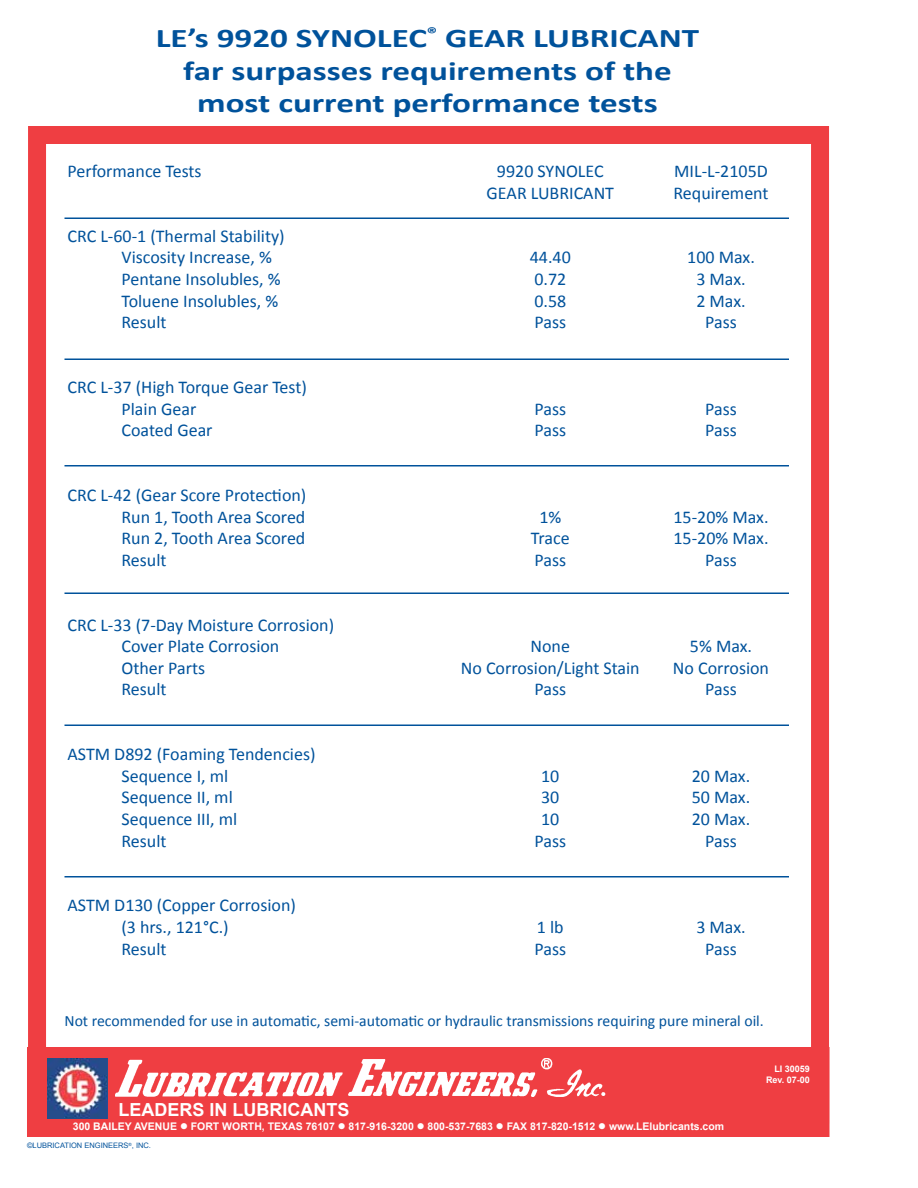
<style>
.page{position:relative;width:918px;height:1188px;background:#fff}
.page>*{position:absolute;margin:0;border:0;box-sizing:border-box;transform-origin:0 0}
.t1{font:700 27px/32.4px "Calibri";color:#00529b;text-align:center;scale:1.3 1}
.t2{font:18px/21.6px "Calibri";color:#00529b}
.t3{font:700 18px "Arial";color:#fff}
.t4{font:15.75px "Calibri";color:#00529b}
.t5{font:700 10.5px "Arial";color:#fff}
.t6{font:700 9px/10.8px "Arial";color:#fff;text-align:right}
.t7{font:7.5px "Arial";color:#00529b}
</style>
<div class="page">
<div style="left:28px;top:126px;width:801px;height:998px;border:18px solid #ef3e42"></div>
<hr style="left:64px;top:218px;width:725px;height:1px;background:#00529b">
<hr style="left:64px;top:358px;width:725px;height:2px;background:#00529b">
<hr style="left:64px;top:465px;width:725px;height:1px;background:#00529b">
<hr style="left:64px;top:592px;width:725px;height:2px;background:#00529b">
<hr style="left:64px;top:724px;width:725px;height:2px;background:#00529b">
<hr style="left:64px;top:876px;width:725px;height:2px;background:#00529b">
<div style="left:27px;top:1047px;width:803px;height:90px;background:#ef3e42"></div>
<img style="left:47px;top:1058px;width:61px;height:61px">
<img style="left:116px;top:1058px;width:489px;height:39px">
<h1 class="t1" style="left:156px;top:22px;width:420px">LE’s 9920 SYNOLEC<sup>®</sup> GEAR LUBRICANT far surpasses requirements of the most current performance tests</h1>
<p class="t2" style="left:68px;top:160px;width:136px">Performance Tests</p>
<p class="t2" style="left:122px;top:225px;width:165px;text-indent:-54px">CRC L-60-1 (Thermal Stability)<br>Viscosity Increase, %<br>Pentane Insolubles, %<br>Toluene Insolubles, %<br>Result</p>
<p class="t2" style="left:122px;top:376px;width:187px;text-indent:-54px">CRC L-37 (High Torque Gear Test)<br>Plain Gear<br>Coated Gear</p>
<p class="t2" style="left:122px;top:484px;width:186px;text-align:justify;text-indent:-54px">CRC L-42 (Gear Score Protection)<br>Run 1, Tooth Area Scored Run 2, Tooth Area Scored Result</p>
<p class="t2" style="left:122px;top:614px;width:214px;text-indent:-54px">CRC L-33 (7-Day Moisture Corrosion)<br>Cover Plate Corrosion<br>Other Parts<br>Result</p>
<p class="t2" style="left:122px;top:743px;width:196px;text-indent:-54px">ASTM D892 (Foaming Tendencies)<br>Sequence I, ml<br>Sequence II, ml<br>Sequence III, ml<br>Result</p>
<p class="t2" style="left:122px;top:895px;width:176px;text-indent:-54px">ASTM D130 (Copper Corrosion) (3 hrs., 121°C.)<br>Result</p>
<p class="t2" style="left:487px;top:160px;width:129px;text-align:center">9920 SYNOLEC<br>GEAR LUBRICANT</p>
<p class="t2" style="left:530px;top:247px;width:43px">44.40<br>0.72<br>0.58<br>Pass</p>
<p class="t2" style="left:535px;top:398px;width:33px">Pass<br>Pass</p>
<p class="t2" style="left:531px;top:506px;width:40px;text-align:center">1%<br>Trace<br>Pass</p>
<p class="t2" style="left:461px;top:635px;width:180px;text-align:center">None<br>No Corrosion/Light Stain<br>Pass</p>
<p class="t2" style="left:535px;top:765px;width:33px;text-align:center">10<br>30<br>10<br>Pass</p>
<p class="t2" style="left:535px;top:916px;width:33px">1 lb<br>Pass</p>
<p class="t2" style="left:674px;top:160px;width:97px">MIL-L-2105D<br>Requirement</p>
<p class="t2" style="left:687px;top:247px;width:69px;text-align:center">100 Max.<br>3 Max.<br>2 Max.<br>Pass</p>
<p class="t2" style="left:705px;top:398px;width:33px">Pass<br>Pass</p>
<p class="t2" style="left:674px;top:506px;width:97px;text-align:center">15-20% Max.<br>15-20% Max.<br>Pass</p>
<p class="t2" style="left:673px;top:635px;width:98px;text-align:center">5% Max.<br>No Corrosion<br>Pass</p>
<p class="t2" style="left:692px;top:765px;width:60px;text-align:center">20 Max.<br>50 Max.<br>20 Max.<br>Pass</p>
<p class="t2" style="left:696px;top:916px;width:51px;text-align:center">3 Max.<br>Pass</p>
<p class="t4" style="left:64px;top:1011px;width:701px">Not recommended for use in automatic, semi-automatic or hydraulic transmissions requiring pure mineral oil.</p>
<p class="t3" style="left:119px;top:1098px;width:232px">LEADERS IN LUBRICANTS</p>
<p class="t5" style="left:73px;top:1119px;width:653px">300 BAILEY AVENUE ● FORT WORTH, TEXAS 76107 ● 817-916-3200 ● 800-537-7683 ● FAX 817-820-1512 ● www.LElubricants.com</p>
<p class="t7" style="left:27px;top:1141px;width:126px">©LUBRICATION ENGINEERS<sup>®</sup>, INC.</p>
<p class="t6" style="left:766px;top:1064px;width:45px">LI 30059<br>Rev. 07-00</p>
</div>
